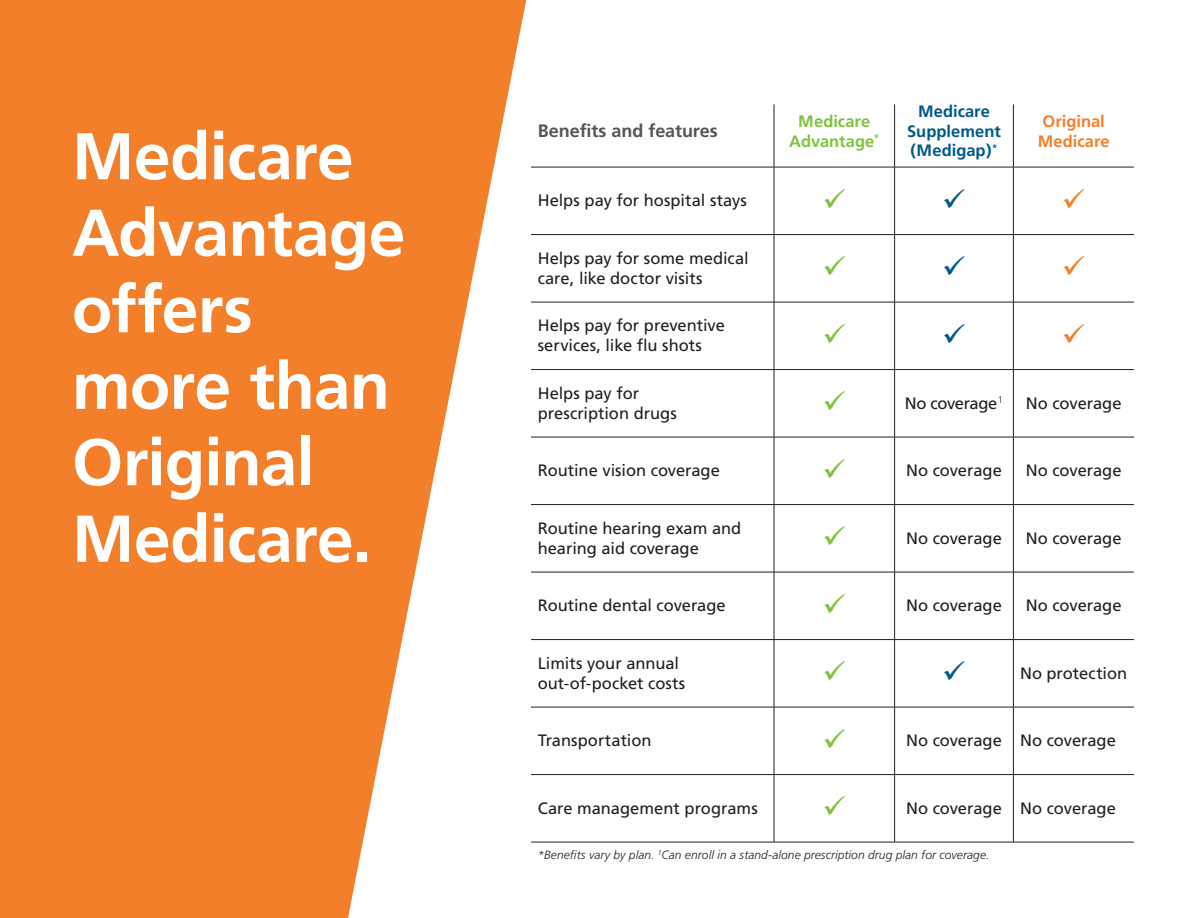
<style>
.page{position:relative;width:1188px;height:918px;background:#fff}
.page>*{position:absolute;margin:0;border:0;box-sizing:border-box;transform-origin:0 0}
.t1{font:700 66px/76.5px "Frutiger";letter-spacing:-.01em;color:#fff}
.t2{font:700 18px "Frutiger";letter-spacing:-.005em;color:#555659}
.t3{font:16.5px/19.8px "Frutiger";color:#231f20}
.t4{font:700 16.5px/19.8px "Frutiger";letter-spacing:.005em;color:#01598a;text-align:center}
.t5{font:700 16.5px/19.8px "Frutiger";color:#81c340;text-align:center}
.t6{font:700 16.5px/19.8px "Frutiger";color:#f47f2a}
.t7{font:16.5px "Frutiger";letter-spacing:-.025em;color:#231f20}
.t8{font:italic 300 12px "Frutiger";letter-spacing:.005em;color:#231f20}
.s1{color:#81c340}
.s2{color:#01598a}
</style>
<div class="page">
<svg style="left:0;top:0;width:526px;height:918px;fill:#f47f2a"></svg>
<hr style="left:774px;top:104px;width:1px;height:63px;background:#231f20">
<hr style="left:894px;top:104px;width:1px;height:63px;background:#231f20">
<hr style="left:1013px;top:104px;width:1px;height:63px;background:#231f20">
<hr style="left:531px;top:167px;width:243px;height:1px;background:#231f20">
<hr style="left:774px;top:167px;width:1px;height:67px;background:#231f20">
<hr style="left:774px;top:167px;width:121px;height:1px;background:#231f20">
<hr style="left:895px;top:167px;width:118px;height:1px;background:#231f20">
<hr style="left:894px;top:167px;width:1px;height:67px;background:#231f20">
<hr style="left:1013px;top:167px;width:1px;height:67px;background:#231f20">
<hr style="left:1013px;top:167px;width:121px;height:1px;background:#231f20">
<hr style="left:531px;top:234px;width:243px;height:1px;background:#231f20">
<hr style="left:774px;top:235px;width:1px;height:67px;background:#231f20">
<hr style="left:774px;top:234px;width:121px;height:1px;background:#231f20">
<hr style="left:895px;top:234px;width:118px;height:1px;background:#231f20">
<hr style="left:894px;top:235px;width:1px;height:67px;background:#231f20">
<hr style="left:1013px;top:235px;width:1px;height:67px;background:#231f20">
<hr style="left:1013px;top:234px;width:121px;height:1px;background:#231f20">
<hr style="left:531px;top:302px;width:243px;height:1px;background:#231f20">
<hr style="left:774px;top:302px;width:1px;height:67px;background:#231f20">
<hr style="left:774px;top:302px;width:121px;height:1px;background:#231f20">
<hr style="left:895px;top:302px;width:118px;height:1px;background:#231f20">
<hr style="left:894px;top:302px;width:1px;height:67px;background:#231f20">
<hr style="left:1013px;top:302px;width:1px;height:67px;background:#231f20">
<hr style="left:1013px;top:302px;width:121px;height:1px;background:#231f20">
<hr style="left:531px;top:369px;width:243px;height:1px;background:#231f20">
<hr style="left:774px;top:370px;width:1px;height:67px;background:#231f20">
<hr style="left:774px;top:369px;width:121px;height:1px;background:#231f20">
<hr style="left:895px;top:369px;width:118px;height:1px;background:#231f20">
<hr style="left:894px;top:370px;width:1px;height:67px;background:#231f20">
<hr style="left:1013px;top:370px;width:1px;height:67px;background:#231f20">
<hr style="left:1013px;top:369px;width:121px;height:1px;background:#231f20">
<hr style="left:531px;top:437px;width:243px;height:1px;background:#231f20">
<hr style="left:774px;top:437px;width:1px;height:67px;background:#231f20">
<hr style="left:774px;top:437px;width:121px;height:1px;background:#231f20">
<hr style="left:895px;top:437px;width:118px;height:1px;background:#231f20">
<hr style="left:894px;top:437px;width:1px;height:67px;background:#231f20">
<hr style="left:1013px;top:437px;width:1px;height:67px;background:#231f20">
<hr style="left:1013px;top:437px;width:121px;height:1px;background:#231f20">
<hr style="left:531px;top:504px;width:243px;height:1px;background:#231f20">
<hr style="left:774px;top:505px;width:1px;height:67px;background:#231f20">
<hr style="left:774px;top:504px;width:121px;height:1px;background:#231f20">
<hr style="left:895px;top:504px;width:118px;height:1px;background:#231f20">
<hr style="left:894px;top:505px;width:1px;height:67px;background:#231f20">
<hr style="left:1013px;top:505px;width:1px;height:67px;background:#231f20">
<hr style="left:1013px;top:504px;width:121px;height:1px;background:#231f20">
<hr style="left:531px;top:572px;width:243px;height:1px;background:#231f20">
<hr style="left:774px;top:572px;width:1px;height:67px;background:#231f20">
<hr style="left:774px;top:572px;width:121px;height:1px;background:#231f20">
<hr style="left:895px;top:572px;width:118px;height:1px;background:#231f20">
<hr style="left:894px;top:572px;width:1px;height:67px;background:#231f20">
<hr style="left:1013px;top:572px;width:1px;height:67px;background:#231f20">
<hr style="left:1013px;top:572px;width:121px;height:1px;background:#231f20">
<hr style="left:531px;top:639px;width:243px;height:1px;background:#231f20">
<hr style="left:774px;top:640px;width:1px;height:67px;background:#231f20">
<hr style="left:774px;top:639px;width:121px;height:1px;background:#231f20">
<hr style="left:895px;top:639px;width:118px;height:1px;background:#231f20">
<hr style="left:894px;top:640px;width:1px;height:67px;background:#231f20">
<hr style="left:1013px;top:640px;width:1px;height:67px;background:#231f20">
<hr style="left:1013px;top:639px;width:121px;height:1px;background:#231f20">
<hr style="left:531px;top:707px;width:243px;height:1px;background:#231f20">
<hr style="left:774px;top:707px;width:1px;height:67px;background:#231f20">
<hr style="left:774px;top:707px;width:121px;height:1px;background:#231f20">
<hr style="left:894px;top:707px;width:1px;height:67px;background:#231f20">
<hr style="left:895px;top:707px;width:118px;height:1px;background:#231f20">
<hr style="left:1013px;top:707px;width:1px;height:67px;background:#231f20">
<hr style="left:1013px;top:707px;width:121px;height:1px;background:#231f20">
<hr style="left:531px;top:774px;width:243px;height:1px;background:#231f20">
<hr style="left:774px;top:775px;width:1px;height:67px;background:#231f20">
<hr style="left:774px;top:774px;width:121px;height:1px;background:#231f20">
<hr style="left:894px;top:775px;width:1px;height:67px;background:#231f20">
<hr style="left:895px;top:774px;width:118px;height:1px;background:#231f20">
<hr style="left:1013px;top:775px;width:1px;height:67px;background:#231f20">
<hr style="left:1013px;top:774px;width:121px;height:1px;background:#231f20">
<hr style="left:531px;top:842px;width:243px;height:1px;background:#231f20">
<hr style="left:774px;top:842px;width:121px;height:1px;background:#231f20">
<hr style="left:895px;top:842px;width:118px;height:1px;background:#231f20">
<hr style="left:1013px;top:842px;width:121px;height:1px;background:#231f20">
<h1 class="t1" style="left:72px;top:118px;width:335px">Medicare<br>Advantage offers more than<br>Original<br>Medicare.</h1>
<p class="t2" style="left:538px;top:120px;width:182px">Benefits and features</p>
<p class="t5" style="left:789px;top:111px;width:91px">Medicare<br>Advantage<sup>*</sup></p>
<p class="t4" style="left:907px;top:101px;width:95px">Medicare<br>Supplement (Medigap)<sup>*</sup></p>
<p class="t6" style="left:1038px;top:112px;width:73px">Original<br>Medicare</p>
<p class="t3" style="left:538px;top:191px;width:211px">Helps pay for hospital stays</p>
<p class="t3" style="left:538px;top:248px;width:212px">Helps pay for some medical care, like doctor visits</p>
<p class="t3" style="left:538px;top:316px;width:189px">Helps pay for preventive services, like flu shots</p>
<p class="t3" style="left:538px;top:383px;width:141px">Helps pay for prescription drugs</p>
<p class="t7" style="left:823px;top:393px;width:182px"><span class="s1">✓</span> No coverage<sup>1</sup></p>
<p class="t3" style="left:1026px;top:393px;width:97px">No coverage</p>
<p class="t3" style="left:538px;top:461px;width:184px">Routine vision coverage</p>
<p class="t3" style="left:823px;top:461px;width:181px"><span class="s1">✓</span> No coverage</p>
<p class="t3" style="left:1026px;top:461px;width:97px">No coverage</p>
<p class="t3" style="left:538px;top:518px;width:205px">Routine hearing exam and hearing aid coverage</p>
<p class="t3" style="left:823px;top:528px;width:181px"><span class="s1">✓</span> No coverage</p>
<p class="t3" style="left:1026px;top:528px;width:97px">No coverage</p>
<p class="t3" style="left:538px;top:596px;width:189px">Routine dental coverage</p>
<p class="t3" style="left:823px;top:596px;width:181px"><span class="s1">✓</span> No coverage</p>
<p class="t3" style="left:1026px;top:596px;width:97px">No coverage</p>
<p class="t3" style="left:538px;top:653px;width:149px">Limits your annual out-of-pocket costs</p>
<p class="t3" style="left:942px;top:663px;width:187px"><span class="s2">✓</span> No protection</p>
<p class="t3" style="left:538px;top:731px;width:115px">Transportation</p>
<p class="t3" style="left:823px;top:731px;width:295px"><span class="s1">✓</span> No coverage No coverage</p>
<p class="t3" style="left:538px;top:798px;width:221px">Care management programs</p>
<p class="t3" style="left:823px;top:798px;width:295px"><span class="s1">✓</span> No coverage No coverage</p>
<p class="t8" style="left:538px;top:848px;width:453px">*Benefits vary by plan. <sup>1</sup>Can enroll in a stand-alone prescription drug plan for coverage.</p>
</div>
